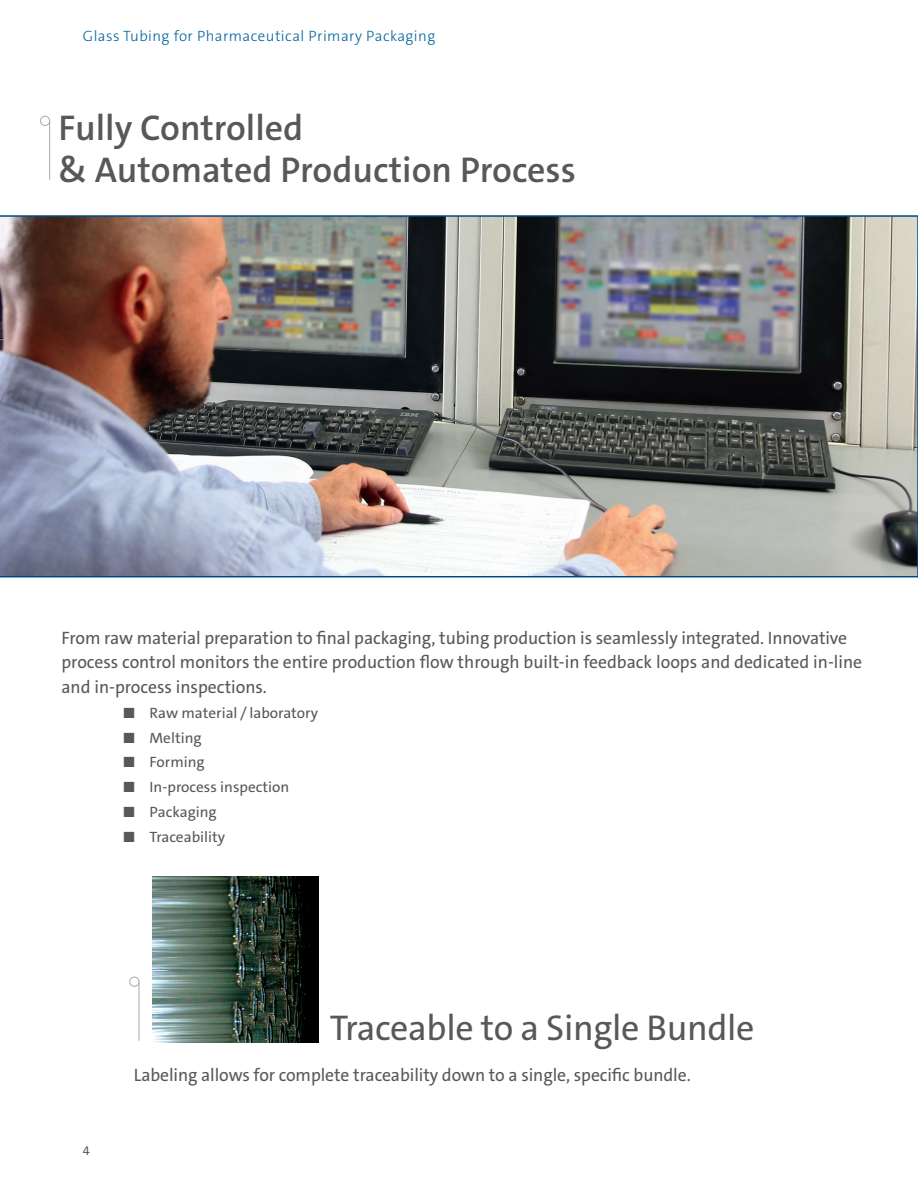
<style>
.page{position:relative;width:918px;height:1188px;background:#fff}
.page>*{position:absolute;margin:0;border:0;box-sizing:border-box;transform-origin:0 0}
._18_Head_Bold{font:600 36px "The Sans C4 s";color:#57585a}
._18_Head_Bold-2{font:36px "The Sans C4 s";letter-spacing:-.01em;color:#57585a}
.Intro_groß{font:18px/24.8px "The Sans C4 s";letter-spacing:-.005em;color:#57585a}
.t1{font:15px "The Sans C4 s";color:#57585a}
.t2{font:300 15px "The Sans C4 s";letter-spacing:.03em;color:#00649e}
.t3{font:12.75px "The Sans C4 s";color:#57585a}
</style>
<div class="page">
<img style="left:0;top:215px;width:918px;height:362px">
<hr style="left:49px;top:121px;width:1px;height:59px;background:#a8a9ad">
<div style="left:40px;top:116px;width:10px;height:10px;border:1px solid #a8a9ad;border-radius:50%"></div>
<hr style="left:139px;top:982px;width:1px;height:59px;background:#a8a9ad">
<div style="left:129px;top:977px;width:10px;height:10px;border:1px solid #a8a9ad;border-radius:50%"></div>
<img style="left:153px;top:876px;width:166px;height:166px">
<p class="t2" style="left:83px;top:27px;width:354px">Glass Tubing for Pharmaceutical Primary Packaging</p>
<p class="_18_Head_Bold" style="left:58px;top:105px;width:246px">Fully Controlled</p>
<p class="_18_Head_Bold" style="left:58px;top:146px;width:519px">&amp; Automated Production Process</p>
<p class="Intro_groß" style="left:61px;top:625px;width:802px">From raw material preparation to final packaging, tubing production is seamlessly integrated. Innovative process control monitors the entire production flow through built-in feedback loops and dedicated in-line and in-process inspections.</p>
<p class="t1" style="left:123px;top:703px;width:197px">◼ Raw material / laboratory</p>
<p class="t1" style="left:123px;top:728px;width:81px">◼ Melting</p>
<p class="t1" style="left:123px;top:753px;width:84px">◼ Forming</p>
<p class="t1" style="left:123px;top:777px;width:168px">◼ In-process inspection</p>
<p class="t1" style="left:123px;top:802px;width:96px">◼ Packaging</p>
<p class="t1" style="left:123px;top:827px;width:104px">◼ Traceability</p>
<p class="_18_Head_Bold-2" style="left:330px;top:1004px;width:426px">Traceable to a Single Bundle</p>
<p class="t3" style="left:83px;top:1143px;width:8px">4</p>
<p class="Intro_groß" style="left:134px;top:1062px;width:558px">Labeling allows for complete traceability down to a single, specific bundle.</p>
</div>
